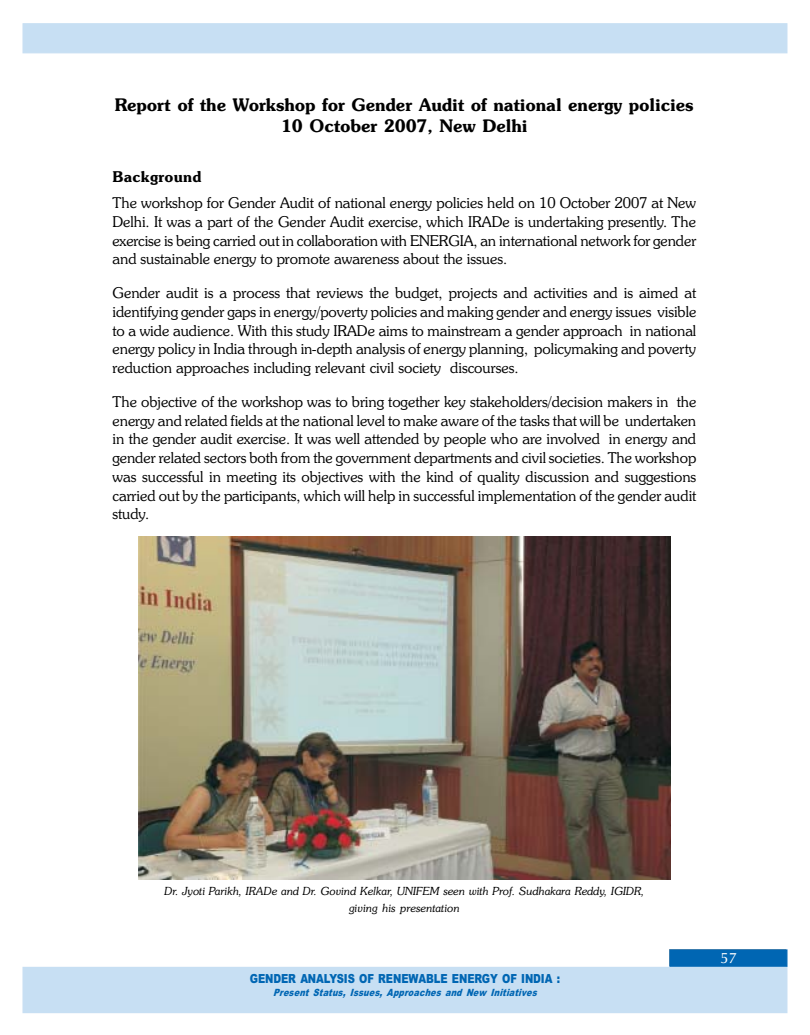
<style>
.page{position:relative;width:810px;height:1035px;background:#fff}
.page>*{position:absolute;margin:0;border:0;box-sizing:border-box;transform-origin:0 0}
.t1{font:17.5px/21px "TT5 CB4 O00";letter-spacing:-.01em;color:#000;text-align:center}
.t2{font:15px/18.8px "TT5 C5 BO00";letter-spacing:-.005em;color:#000;text-align:justify}
.t3{font:15px "TT5 C59 O00";letter-spacing:.015em;color:#000}
.t4{font:15px "TT5 C4 DO00";color:#fff}
.t5{font:12.5px "TT5 C51 O00";letter-spacing:-.01em;color:#0066b3;scale:.8 1}
.t6{font:11.25px/17px "TT5 C74 O00";color:#000;text-align:center}
.t7{font:10px "TT5 C55 OI00";letter-spacing:.03em;color:#0066b3;scale:.8 1}
</style>
<div class="page">
<div style="left:669px;top:949px;width:118px;height:18px;background:#0066b3;border:1px solid #0066b3"></div>
<div style="left:22px;top:967px;width:765px;height:46px;background:#c7dff3"></div>
<div style="left:22px;top:23px;width:765px;height:30px;background:#c7dff3"></div>
<img style="left:138px;top:536px;width:533px;height:344px">
<p class="t1" style="left:115px;top:96px;width:580px">Report of the Workshop for Gender Audit of national energy policies<br>10 October 2007, New Delhi</p>
<p class="t3" style="left:112px;top:171px;width:91px">Background</p>
<p class="t2" style="left:112px;top:195px;width:585px">The workshop for Gender Audit of national energy policies held on 10 October 2007 at New Delhi. It was a part of the Gender Audit exercise, which IRADe is undertaking presently. The exercise is being carried out in collaboration with ENERGIA, an international network for gender and sustainable energy to promote awareness about the issues.</p>
<p class="t2" style="left:112px;top:285px;width:585px">Gender audit is a process that reviews the budget, projects and activities and is aimed at identifying gender gaps in energy/poverty policies and making gender and energy issues visible to a wide audience. With this study IRADe aims to mainstream a gender approach in national energy policy in India through in-depth analysis of energy planning, policymaking and poverty reduction approaches including relevant civil society discourses.</p>
<p class="t2" style="left:112px;top:394px;width:585px">The objective of the workshop was to bring together key stakeholders/decision makers in the energy and related fields at the national level to make aware of the tasks that will be undertaken in the gender audit exercise. It was well attended by people who are involved in energy and gender related sectors both from the government departments and civil societies. The workshop was successful in meeting its objectives with the kind of quality discussion and suggestions carried out by the participants, which will help in successful implementation of the gender audit study.</p>
<p class="t6" style="left:164px;top:884px;width:481px">Dr. Jyoti Parikh, IRADe and Dr. Govind Kelkar, UNIFEM seen with Prof. Sudhakara Reddy, IGIDR, giving his presentation</p>
<p class="t5" style="left:250px;top:974px;width:389px">GENDER ANALYSIS OF RENEWABLE ENERGY OF INDIA :</p>
<p class="t7" style="left:273px;top:988px;width:331px">Present Status, Issues, Approaches and New Initiatives</p>
<p class="t4" style="left:720px;top:952px;width:18px">57</p>
</div>
